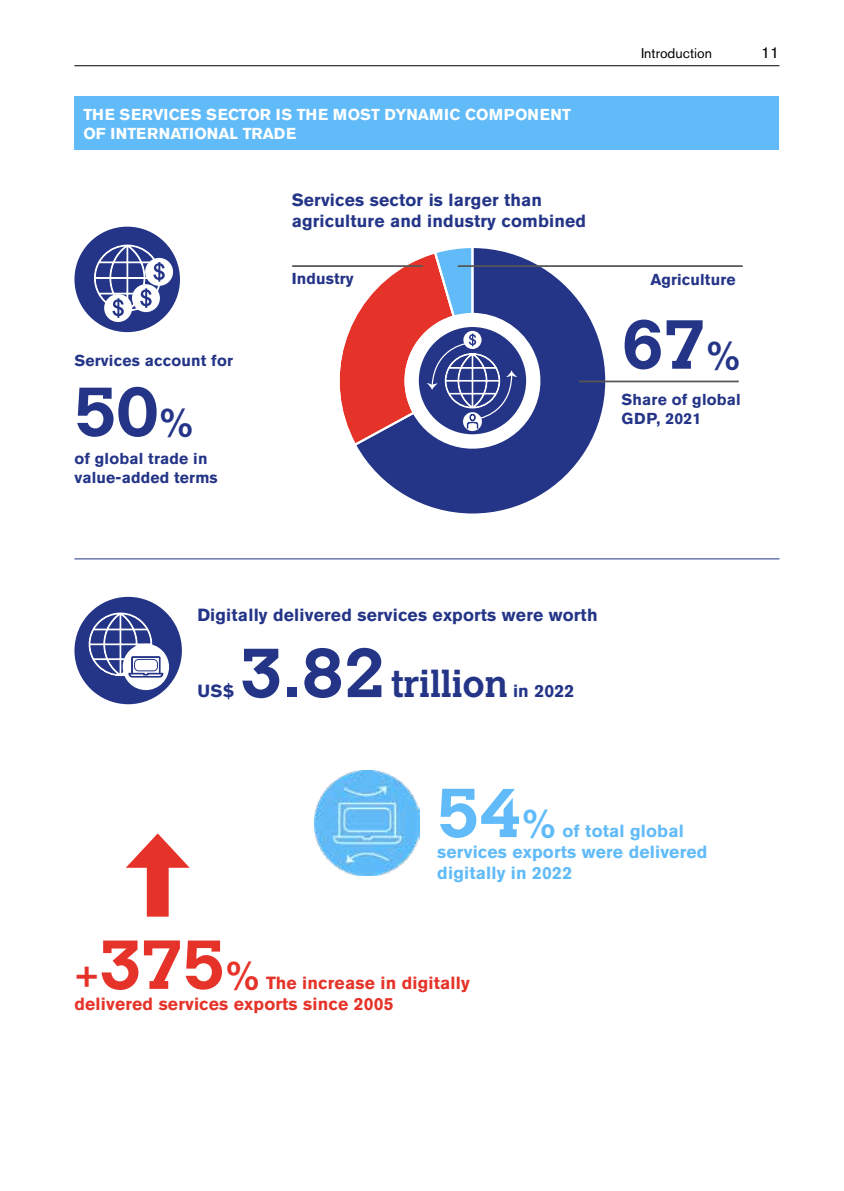
<style>
.page{position:relative;width:844px;height:1191px;background:#fff}
.page>*{position:absolute;margin:0;border:0;box-sizing:border-box;transform-origin:0 0}
.t1{font:700 68.25px "Calvert MT Std";color:#243588}
.t2{font:700 37.1px "Calvert MT Std";color:#243588}
.t3{font:700 17.5px/21px "Akzidenz Grotesk BE";letter-spacing:.01em;color:#243588}
.t4{font:700 17.5px/21px "Akzidenz Grotesk BE";letter-spacing:.01em;color:#e63329}
.t5{font:700 17.5px/21px "Akzidenz Grotesk BE";letter-spacing:.01em;color:#61bbf9}
.t6{font:700 15.75px/18.9px "Akzidenz Grotesk BE";letter-spacing:.01em;color:#243588}
.t7{font:700 15.75px/18.9px "Akzidenz Grotesk BE";color:#fff}
.t8{font:15.75px "Akzidenz Grotesk BE";color:#000}
.t9{font:14px "Akzidenz Grotesk BE";color:#000}
.s1{font-size:37.1px}
.s2{font-size:68.25px}
.s3{font-family:"Akzidenz Grotesk BE";font-size:17.5px}
.s4{font-family:"Calvert MT Std";font-size:68.25px}
.s5{font-family:"Calvert MT Std";font-size:37.1px}
</style>
<div class="page">
<hr style="left:74px;top:65px;width:705px;height:1px;background:#000">
<hr style="left:74px;top:558px;width:705px;height:1px;background:#243588">
<div style="left:74px;top:96px;width:705px;height:54px;background:#61bbf9"></div>
<div style="left:74px;top:597px;width:108px;height:107px;background:#243588;border-radius:50%"></div>
<div style="left:123px;top:644px;width:46px;height:46px;background:#fff;border-radius:50%"></div>
<svg style="left:88px;top:613px;width:75px;height:64px"></svg>
<div style="left:134px;top:659px;width:24px;height:12px;border:1px solid #243588;border-radius:4px"></div>
<img style="left:314px;top:770px;width:106px;height:105px">
<div style="left:74px;top:227px;width:106px;height:105px;background:#243588;border-radius:50%"></div>
<div style="left:145px;top:258px;width:28px;height:28px;background:#fff;border-radius:50%"></div>
<div style="left:104px;top:294px;width:28px;height:28px;background:#fff;border-radius:50%"></div>
<svg style="left:94px;top:245px;width:71px;height:73px"></svg>
<svg style="left:357px;top:255px;width:250px;height:259px;fill:#243588"></svg>
<svg style="left:339px;top:248px;width:178px;height:198px"></svg>
<hr style="left:578px;top:380px;width:160px;height:2px;background:#575756">
<hr style="left:457px;top:265px;width:285px;height:2px;background:#575756">
<hr style="left:292px;top:265px;width:131px;height:2px;background:#575756">
<div style="left:147px;top:854px;width:22px;height:62px;background:#e63329"></div>
<svg style="left:126px;top:833px;width:63px;height:34px"></svg>
<p class="t7" style="left:83px;top:105px;width:489px">THE SERVICES SECTOR IS THE MOST DYNAMIC COMPONENT<br>OF INTERNATIONAL TRADE</p>
<p class="t3" style="left:291px;top:189px;width:296px">Services sector is larger than agriculture and industry combined</p>
<p class="t9" style="left:641px;top:45px;width:72px">Introduction</p>
<p class="t8" style="left:760px;top:43px;width:20px">11</p>
<p class="t6" style="left:74px;top:351px;width:160px">Services account for</p>
<h1 class="t1" style="left:74px;top:369px;width:121px">50<span class="s1">%</span></h1>
<p class="t6" style="left:74px;top:449px;width:145px">of global trade in value-added terms</p>
<p class="t6" style="left:291px;top:269px;width:64px">Industry</p>
<p class="t6" style="left:650px;top:270px;width:87px">Agriculture</p>
<h1 class="t1" style="left:621px;top:301px;width:121px">67<span class="s1">%</span></h1>
<p class="t6" style="left:621px;top:390px;width:121px">Share of global<br>GDP, 2021</p>
<p class="t3" style="left:197px;top:604px;width:401px">Digitally delivered services exports were worth</p>
<p class="t3" style="left:197px;top:680px;width:39px">US$</p>
<h2 class="t2" style="left:240px;top:660px;width:335px"><span class="s2">3.82</span>trillion <span class="s3">in 2022</span></h2>
<p class="t5" style="left:437px;top:820px;width:271px"><span class="s4">54</span><span class="s5">%</span> of total global services exports were delivered digitally in 2022</p>
<p class="t4" style="left:74px;top:972px;width:397px"><span class="s5">+</span><span class="s4">375</span><span class="s5">%</span> The increase in digitally delivered services exports since 2005</p>
</div>
